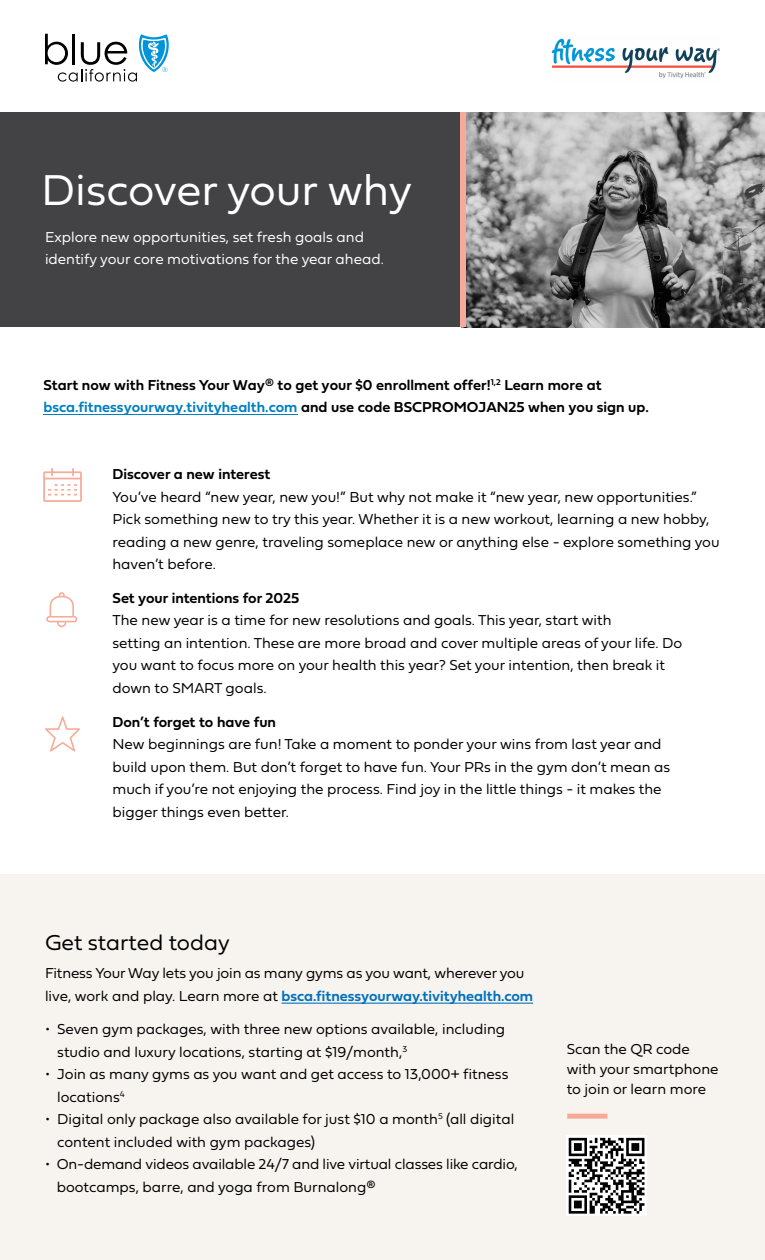
<style>
.page{position:relative;width:765px;height:1260px;background:#fff}
.page>*{position:absolute;margin:0;border:0;box-sizing:border-box;transform-origin:0 0}
.t1{font:45px "Fieldwork Geo Light";color:#fff}
.t2{font:22.5px "Fieldwork Geo Light";color:#000}
.t3{font:15px/22.5px "Fieldwork Geo Light";color:#000}
.t4{font:15px/22.5px "Fieldwork Geo Demibold";color:#000}
.t5{font:15px/22.5px "Fieldwork Geo Light";color:#fff}
.t6{font:15px "Fieldwork Geo Demibold";color:#0071bc}
.s1{color:#0080c0}
.s2{font-family:"Fieldwork Geo Light";color:#000}
</style>
<div class="page">
<div style="left:0;top:875px;width:765px;height:385px;background:#f7f3ef"></div>
<svg style="left:566px;top:1135px;width:81px;height:81px"></svg>
<svg style="left:569px;top:1138px;width:75px;height:76px"></svg>
<div style="left:0;top:112px;width:467px;height:216px;background:#434345"></div>
<img style="left:466px;top:112px;width:299px;height:216px">
<svg style="left:45px;top:34px;width:124px;height:48px"></svg>
<img style="left:551px;top:38px;width:169px;height:41px">
<hr style="left:281px;top:1003px;width:252px;height:1px;background:#0071bc">
<div style="left:460px;top:112px;width:6px;height:216px;background:#f7aa99"></div>
<div style="left:567px;top:1114px;width:41px;height:5px;background:#f7aa99"></div>
<svg style="left:45px;top:716px;width:35px;height:36px"></svg>
<svg style="left:46px;top:592px;width:31px;height:35px"></svg>
<svg style="left:43px;top:468px;width:39px;height:34px"></svg>
<hr style="left:43px;top:414px;width:255px;height:1px;background:#0080c0">
<h1 class="t1" style="left:41px;top:154px;width:372px">Discover your why</h1>
<p class="t5" style="left:45px;top:225px;width:340px">Explore new opportunities, set fresh goals and identify your core motivations for the year ahead.</p>
<p class="t4" style="left:43px;top:373px;width:607px">Start now with Fitness Your Way® to get your $0 enrollment offer!<sup>1,2</sup> Learn more at <span class="s1">bsca.fitnessyourway.tivityhealth.com</span> and use code BSCPROMOJAN25 when you sign up.</p>
<p class="t4" style="left:113px;top:462px;width:159px">Discover a new interest</p>
<p class="t3" style="left:113px;top:485px;width:609px">You’ve heard “new year, new you!” But why not make it “new year, new opportunities.” Pick something new to try this year. Whether it is a new workout, learning a new hobby, reading a new genre, traveling someplace new or anything else - explore something you haven’t before.</p>
<p class="t4" style="left:113px;top:586px;width:188px">Set your intentions for 2025</p>
<p class="t3" style="left:113px;top:608px;width:571px">The new year is a time for new resolutions and goals. This year, start with<br>setting an intention. These are more broad and cover multiple areas of your life. Do you want to focus more on your health this year? Set your intention, then break it down to SMART goals.</p>
<p class="t4" style="left:113px;top:710px;width:165px">Don’t forget to have fun</p>
<p class="t3" style="left:113px;top:732px;width:559px">New beginnings are fun! Take a moment to ponder your wins from last year and build upon them. But don’t forget to have fun. Your PRs in the gym don’t mean as much if you’re not enjoying the process. Find joy in the little things - it makes the bigger things even better.</p>
<h2 class="t2" style="left:45px;top:925px;width:186px">Get started today</h2>
<p class="t3" style="left:45px;top:961px;width:481px">Fitness Your Way lets you join as many gyms as you want, wherever you</p>
<p class="t6" style="left:45px;top:984px;width:490px"><span class="s2">live, work and play. Learn more at</span> bsca.fitnessyourway.tivityhealth.com</p>
<p class="t3" style="left:57px;top:1017px;width:449px;text-indent:-12px">• Seven gym packages, with three new options available, including studio and luxury locations, starting at $19/month,<sup>3</sup></p>
<p class="t3" style="left:57px;top:1062px;width:453px;text-indent:-12px">• Join as many gyms as you want and get access to 13,000+ fitness locations<sup>4</sup></p>
<p class="t3" style="left:57px;top:1107px;width:459px;text-indent:-12px">• Digital only package also available for just $10 a month<sup>5</sup> (all digital content included with gym packages)</p>
<p class="t3" style="left:57px;top:1152px;width:463px;text-indent:-12px">• On-demand videos available 24/7 and live virtual classes like cardio, bootcamps, barre, and yoga from Burnalong®</p>
<p class="t3" style="left:567px;top:1038px;width:153px;line-height:20px">Scan the QR code with your smartphone to join or learn more</p>
</div>
